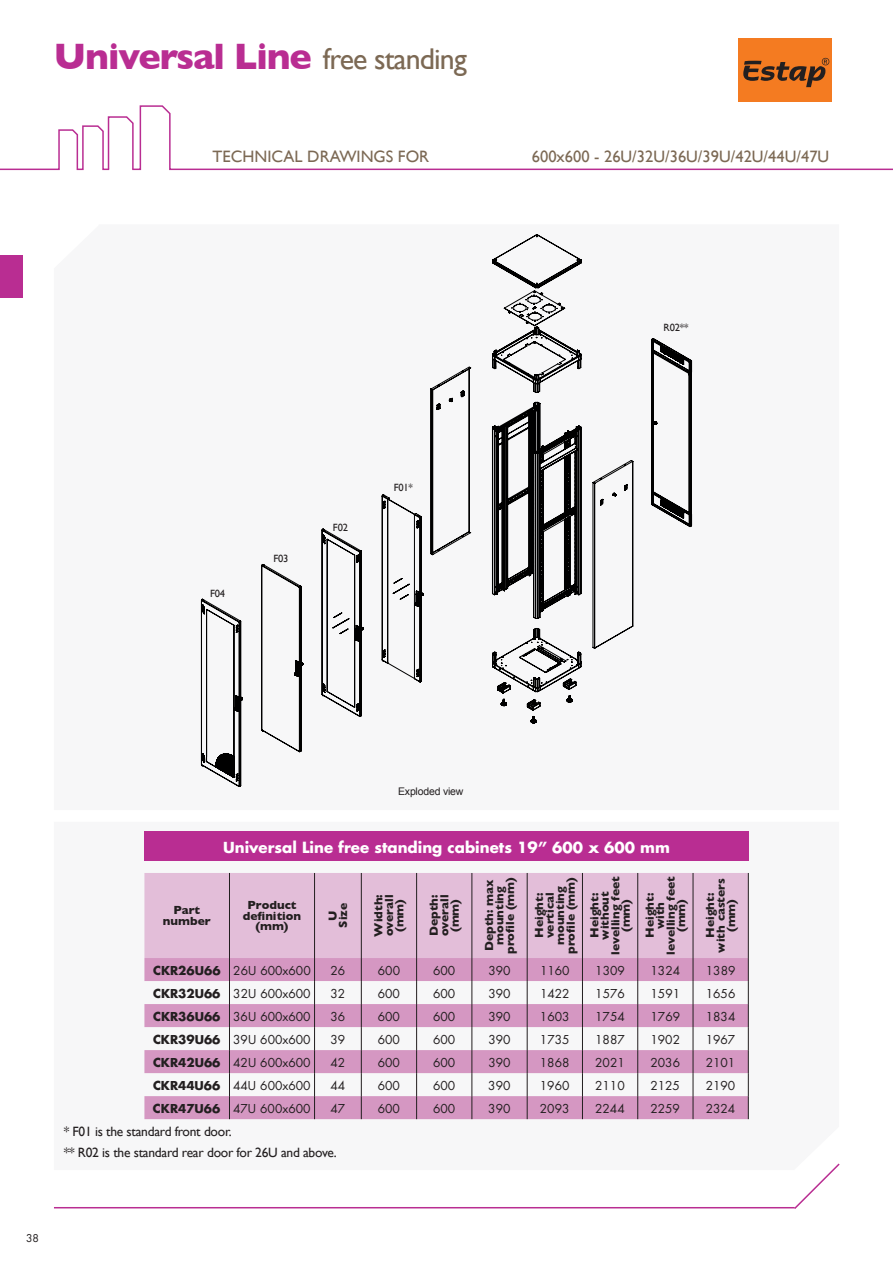
<style>
.page{position:relative;width:893px;height:1263px;background:#fff}
.page>*{position:absolute;margin:0;border:0;box-sizing:border-box;transform-origin:0 0}
.t1{font:700 37.5px "Gill Sans";letter-spacing:-.03em;color:#b92d92}
.t2{font:16.5px "Gill Sans";color:#7c6954}
.t3{font:700 15px "Futura";color:#fff}
.t4{font:13.5px/21px "Gill Sans";letter-spacing:-.02em;color:#231f20}
.t5{font:12px "Futura";color:#231f20}
.t6{font:700 12px/10.5px "Gill Sans";color:#231f20;text-align:center}
.t7{font:10.5px "Gill Sans";letter-spacing:-.02em;color:#231f20}
.t8{font:10.5px "Arial";letter-spacing:-.02em;color:#231f20}
.t9{font:10.5px "Futura";color:#231f20}
.s1{font-weight:400;font-size:30px;color:#7c6954}
.s2{font-weight:700}
</style>
<div class="page">
<svg style="left:0;top:116px;width:131px;height:55px"></svg>
<svg style="left:131px;top:105px;width:762px;height:66px"></svg>
<div style="left:0;top:255px;width:23px;height:43px;background:#b92d92"></div>
<div style="left:738px;top:39px;width:93px;height:63px;background:#f47b21"></div>
<svg style="left:743px;top:58px;width:86px;height:29px"></svg>
<hr style="left:54px;top:1207px;width:741px;height:1px;background:#b92d92">
<svg style="left:792px;top:1164px;width:48px;height:45px"></svg>
<div style="left:144px;top:873px;width:604px;height:85px;background:#e3bed9"></div>
<svg style="left:144px;top:958px;width:604px;height:161px;fill:#d597c2"></svg>
<hr style="left:229px;top:873px;width:1px;height:85px;background:#231f20">
<hr style="left:314px;top:873px;width:1px;height:85px;background:#231f20">
<hr style="left:361px;top:873px;width:1px;height:85px;background:#231f20">
<hr style="left:416px;top:873px;width:1px;height:85px;background:#231f20">
<hr style="left:472px;top:873px;width:1px;height:85px;background:#231f20">
<hr style="left:527px;top:873px;width:1px;height:85px;background:#231f20">
<hr style="left:582px;top:873px;width:1px;height:85px;background:#231f20">
<hr style="left:637px;top:873px;width:1px;height:85px;background:#231f20">
<hr style="left:693px;top:873px;width:1px;height:85px;background:#231f20">
<hr style="left:748px;top:873px;width:1px;height:85px;background:#231f20">
<svg style="left:229px;top:958px;width:1px;height:161px"></svg>
<svg style="left:314px;top:958px;width:1px;height:161px"></svg>
<svg style="left:361px;top:958px;width:1px;height:161px"></svg>
<svg style="left:416px;top:958px;width:1px;height:161px"></svg>
<svg style="left:472px;top:958px;width:1px;height:161px"></svg>
<svg style="left:527px;top:958px;width:1px;height:161px"></svg>
<svg style="left:582px;top:958px;width:1px;height:161px"></svg>
<svg style="left:637px;top:958px;width:1px;height:161px"></svg>
<svg style="left:693px;top:958px;width:1px;height:161px"></svg>
<svg style="left:748px;top:958px;width:1px;height:161px"></svg>
<div style="left:144px;top:831px;width:604px;height:30px;background:#b92d92"></div>
<svg style="left:201px;top:234px;width:491px;height:553px"></svg>
<h1 class="t1" style="left:54px;top:41px;width:414px">Universal Line <span class="s1">free standing</span></h1>
<h2 class="t2" style="left:213px;top:146px;width:218px">TECHNICAL DRAWINGS FOR</h2>
<h2 class="t2" style="left:532px;top:146px;width:299px">600x600 - 26U/32U/36U/39U/42U/44U/47U</h2>
<p class="t7" style="left:210px;top:588px;width:17px">F04</p>
<p class="t7" style="left:273px;top:552px;width:17px">F03</p>
<p class="t7" style="left:333px;top:521px;width:17px">F02</p>
<p class="t7" style="left:394px;top:481px;width:21px">F01*</p>
<p class="t7" style="left:664px;top:321px;width:26px">R02**</p>
<p class="t8" style="left:398px;top:787px;width:67px">Exploded view</p>
<p class="t3" style="left:223px;top:840px;width:448px">Universal Line free standing cabinets 19” 600 x 600 mm</p>
<p class="t6" style="left:163px;top:906px;width:49px">Part number</p>
<p class="t6" style="left:243px;top:901px;width:60px">Product dei nition (mm)</p>
<p class="t6" style="left:328px;top:928px;width:26px;rotate:-90deg">U<br>Size</p>
<p class="t6" style="left:374px;top:936px;width:44px;rotate:-90deg">Width: overall (mm)</p>
<p class="t6" style="left:429px;top:936px;width:43px;rotate:-90deg">Depth: overall (mm)</p>
<p class="t6" style="left:485px;top:953px;width:78px;rotate:-90deg">Depth: max mounting proile (mm)</p>
<p class="t6" style="left:535px;top:953px;width:78px;rotate:-90deg">Height: vertical mounting proile (mm)</p>
<p class="t6" style="left:590px;top:955px;width:80px;rotate:-90deg">Height: without levelling feet (mm)</p>
<p class="t6" style="left:645px;top:955px;width:80px;rotate:-90deg">Height:<br>with levelling feet (mm)</p>
<p class="t6" style="left:706px;top:952px;width:76px;rotate:-90deg">Height: with casters (mm)</p>
<p class="t5" style="left:153px;top:964px;width:159px"><span class="s2">CKR26U66</span> 26U 600x600</p>
<p class="t5" style="left:330px;top:964px;width:16px">26</p>
<p class="t5" style="left:378px;top:964px;width:24px">600</p>
<p class="t5" style="left:433px;top:964px;width:24px">600</p>
<p class="t5" style="left:488px;top:964px;width:24px">390</p>
<p class="t5" style="left:540px;top:964px;width:31px">1160</p>
<p class="t5" style="left:595px;top:964px;width:31px">1309</p>
<p class="t5" style="left:650px;top:964px;width:31px">1324</p>
<p class="t5" style="left:706px;top:964px;width:31px">1389</p>
<p class="t5" style="left:153px;top:987px;width:159px"><span class="s2">CKR32U66</span> 32U 600x600</p>
<p class="t5" style="left:330px;top:987px;width:16px">32</p>
<p class="t5" style="left:378px;top:987px;width:24px">600</p>
<p class="t5" style="left:433px;top:987px;width:24px">600</p>
<p class="t5" style="left:488px;top:987px;width:24px">390</p>
<p class="t5" style="left:540px;top:987px;width:31px">1422</p>
<p class="t5" style="left:595px;top:987px;width:31px">1576</p>
<p class="t5" style="left:650px;top:987px;width:31px">1591</p>
<p class="t5" style="left:706px;top:987px;width:31px">1656</p>
<p class="t5" style="left:153px;top:1010px;width:159px"><span class="s2">CKR36U66</span> 36U 600x600</p>
<p class="t5" style="left:330px;top:1010px;width:16px">36</p>
<p class="t5" style="left:378px;top:1010px;width:24px">600</p>
<p class="t5" style="left:433px;top:1010px;width:24px">600</p>
<p class="t5" style="left:488px;top:1010px;width:24px">390</p>
<p class="t5" style="left:540px;top:1010px;width:31px">1603</p>
<p class="t5" style="left:595px;top:1010px;width:31px">1754</p>
<p class="t5" style="left:650px;top:1010px;width:31px">1769</p>
<p class="t5" style="left:706px;top:1010px;width:31px">1834</p>
<p class="t5" style="left:153px;top:1033px;width:159px"><span class="s2">CKR39U66</span> 39U 600x600</p>
<p class="t5" style="left:330px;top:1033px;width:16px">39</p>
<p class="t5" style="left:378px;top:1033px;width:24px">600</p>
<p class="t5" style="left:433px;top:1033px;width:24px">600</p>
<p class="t5" style="left:488px;top:1033px;width:24px">390</p>
<p class="t5" style="left:540px;top:1033px;width:31px">1735</p>
<p class="t5" style="left:595px;top:1033px;width:31px">1887</p>
<p class="t5" style="left:650px;top:1033px;width:31px">1902</p>
<p class="t5" style="left:706px;top:1033px;width:31px">1967</p>
<p class="t5" style="left:153px;top:1056px;width:159px"><span class="s2">CKR42U66</span> 42U 600x600</p>
<p class="t5" style="left:330px;top:1056px;width:16px">42</p>
<p class="t5" style="left:378px;top:1056px;width:24px">600</p>
<p class="t5" style="left:433px;top:1056px;width:24px">600</p>
<p class="t5" style="left:488px;top:1056px;width:24px">390</p>
<p class="t5" style="left:540px;top:1056px;width:31px">1868</p>
<p class="t5" style="left:595px;top:1056px;width:31px">2021</p>
<p class="t5" style="left:650px;top:1056px;width:31px">2036</p>
<p class="t5" style="left:706px;top:1056px;width:31px">2101</p>
<p class="t5" style="left:153px;top:1079px;width:159px"><span class="s2">CKR44U66</span> 44U 600x600</p>
<p class="t5" style="left:330px;top:1079px;width:16px">44</p>
<p class="t5" style="left:378px;top:1079px;width:24px">600</p>
<p class="t5" style="left:433px;top:1079px;width:24px">600</p>
<p class="t5" style="left:488px;top:1079px;width:24px">390</p>
<p class="t5" style="left:540px;top:1079px;width:31px">1960</p>
<p class="t5" style="left:595px;top:1079px;width:31px">2110</p>
<p class="t5" style="left:650px;top:1079px;width:31px">2125</p>
<p class="t5" style="left:706px;top:1079px;width:31px">2190</p>
<p class="t5" style="left:153px;top:1102px;width:159px"><span class="s2">CKR47U66</span> 47U 600x600</p>
<p class="t5" style="left:330px;top:1102px;width:16px">47</p>
<p class="t5" style="left:378px;top:1102px;width:24px">600</p>
<p class="t5" style="left:433px;top:1102px;width:24px">600</p>
<p class="t5" style="left:488px;top:1102px;width:24px">390</p>
<p class="t5" style="left:540px;top:1102px;width:31px">2093</p>
<p class="t5" style="left:595px;top:1102px;width:31px">2244</p>
<p class="t5" style="left:650px;top:1102px;width:31px">2259</p>
<p class="t5" style="left:706px;top:1102px;width:31px">2324</p>
<p class="t4" style="left:64px;top:1121px;width:275px">* F01 is the standard front door.<br>** R02 is the standard rear door for 26U and above.</p>
<p class="t9" style="left:26px;top:1233px;width:14px">38</p>
</div>
